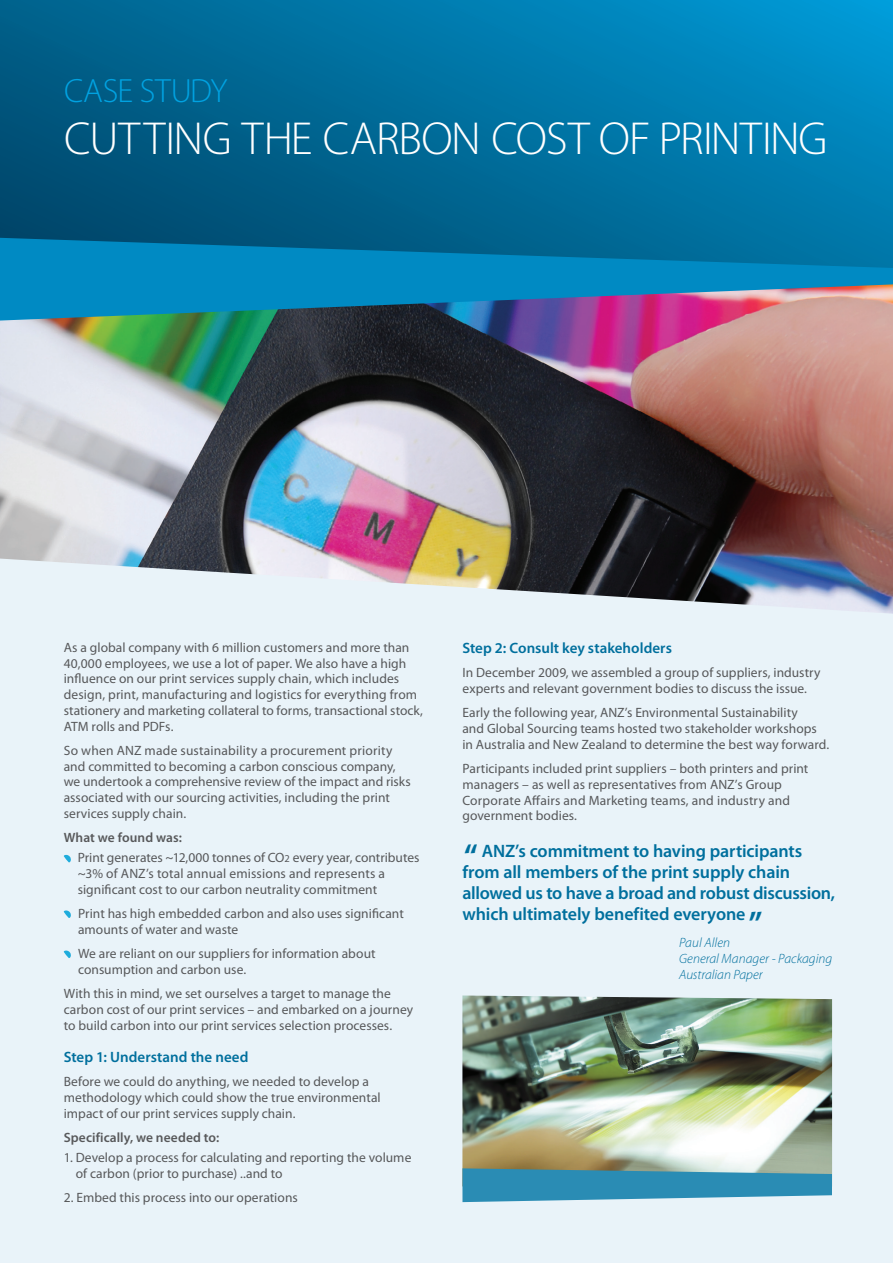
<style>
.page{position:relative;width:893px;height:1263px;background:#e9f3f9}
.page>*{position:absolute;margin:0;border:0;box-sizing:border-box;transform-origin:0 0}
.t1{font:300 46.5px "Myriad Pro";letter-spacing:-.015em;color:#fff}
.t2{font:600 34.2px "Myriad Pro";color:#006f9d}
.t3{font:300 33.75px "Myriad Pro";letter-spacing:-.005em;color:#00a2e1}
.t4{font:600 18px/21px "Myriad Pro";letter-spacing:-.01em;color:#006f9d}
.t5{font:600 15px "Myriad Pro";color:#006f9d}
.t6{font:13.5px/15.8px "Myriad Pro";letter-spacing:.005em;color:#57585a}
.t7{font:italic 300 13.5px/15.8px "Myriad Pro";color:#006f9d}
.t8{font:600 13.5px "Myriad Pro";letter-spacing:.01em;color:#57585a}
.s1{font-weight:600}
.s2{font-size:10.5px}
</style>
<div class="page">
<img style="left:0;top:321px;width:893px;height:293px">
<svg style="left:0;top:268px;width:893px;height:53px;background:#337dab"></svg>
<svg style="left:0;top:0;width:893px;height:268px;background:#006f9e"></svg>
<svg style="left:64px;top:855px;width:7px;height:7px"></svg>
<svg style="left:64px;top:910px;width:7px;height:8px"></svg>
<svg style="left:64px;top:950px;width:7px;height:8px"></svg>
<img style="left:462px;top:995px;width:370px;height:173px">
<svg style="left:462px;top:1168px;width:370px;height:34px;background:#4999b8"></svg>
<h3 class="t3" style="left:64px;top:72px;width:165px">CASE STUDY</h3>
<h1 class="t1" style="left:64px;top:113px;width:765px">CUTTING THE CARBON COST OF PRINTING</h1>
<p class="t6" style="left:64px;top:640px;width:361px">As a global company with 6 million customers and more than 40,000 employees, we use a lot of paper. We also have a high influence on our print services supply chain, which includes design, print, manufacturing and logistics for everything from stationery and marketing collateral to forms, transactional stock, ATM rolls and PDFs.</p>
<p class="t6" style="left:64px;top:743px;width:349px">So when ANZ made sustainability a procurement priority and committed to becoming a carbon conscious company, we undertook a comprehensive review of the impact and risks associated with our sourcing activities, including the print services supply chain.</p>
<p class="t6" style="left:78px;top:828px;width:343px;line-height:20px;text-indent:-14px"><span class="s1">What we found was:<br></span>Print generates ~12,000 tonnes of CO<span class="s2">2</span> every year, contributes</p>
<p class="t6" style="left:78px;top:866px;width:309px">~3% of ANZ’s total annual emissions and represents a significant cost to our carbon neutrality commitment</p>
<p class="t6" style="left:78px;top:906px;width:327px">Print has high embedded carbon and also uses significant amounts of water and waste</p>
<p class="t6" style="left:78px;top:946px;width:299px">We are reliant on our suppliers for information about consumption and carbon use.</p>
<p class="t6" style="left:64px;top:986px;width:351px">With this in mind, we set ourselves a target to manage the carbon cost of our print services – and embarked on a journey to build carbon into our print services selection processes.</p>
<p class="t5" style="left:64px;top:1049px;width:186px">Step 1: Understand the need</p>
<p class="t6" style="left:64px;top:1074px;width:318px">Before we could do anything, we needed to develop a methodology which could show the true environmental impact of our print services supply chain.</p>
<p class="t8" style="left:64px;top:1130px;width:157px">Specifically, we needed to:</p>
<p class="t6" style="left:76px;top:1150px;width:337px;text-indent:-12px">1. Develop a process for calculating and reporting the volume of carbon (prior to purchase) ..and to</p>
<p class="t6" style="left:64px;top:1190px;width:236px">2. Embed this process into our operations</p>
<p class="t5" style="left:462px;top:640px;width:211px">Step 2: Consult key stakeholders</p>
<p class="t6" style="left:462px;top:665px;width:360px">In December 2009, we assembled a group of suppliers, industry experts and relevant government bodies to discuss the issue.</p>
<p class="t6" style="left:462px;top:705px;width:368px">Early the following year, ANZ’s Environmental Sustainability<br>and Global Sourcing teams hosted two stakeholder workshops in Australia and New Zealand to determine the best way forward.</p>
<p class="t6" style="left:462px;top:761px;width:347px">Participants included print suppliers – both printers and print managers – as well as representatives from ANZ’s Group Corporate Affairs and Marketing teams, and industry and government bodies.</p>
<h3 class="t4" style="left:462px;top:840px;width:374px;text-indent:19px">ANZ’s commitment to having participants from all members of the print supply chain allowed us to have a broad and robust discussion, which ultimately benefited everyone</h3>
<h2 class="t2" style="left:464px;top:838px;width:15px">“</h2>
<h2 class="t2" style="left:763px;top:927px;width:15px;rotate:-180deg">“</h2>
<p class="t7" style="left:679px;top:935px;width:154px">Paul Allen<br>General Manager - Packaging<br>Australian Paper</p>
</div>
